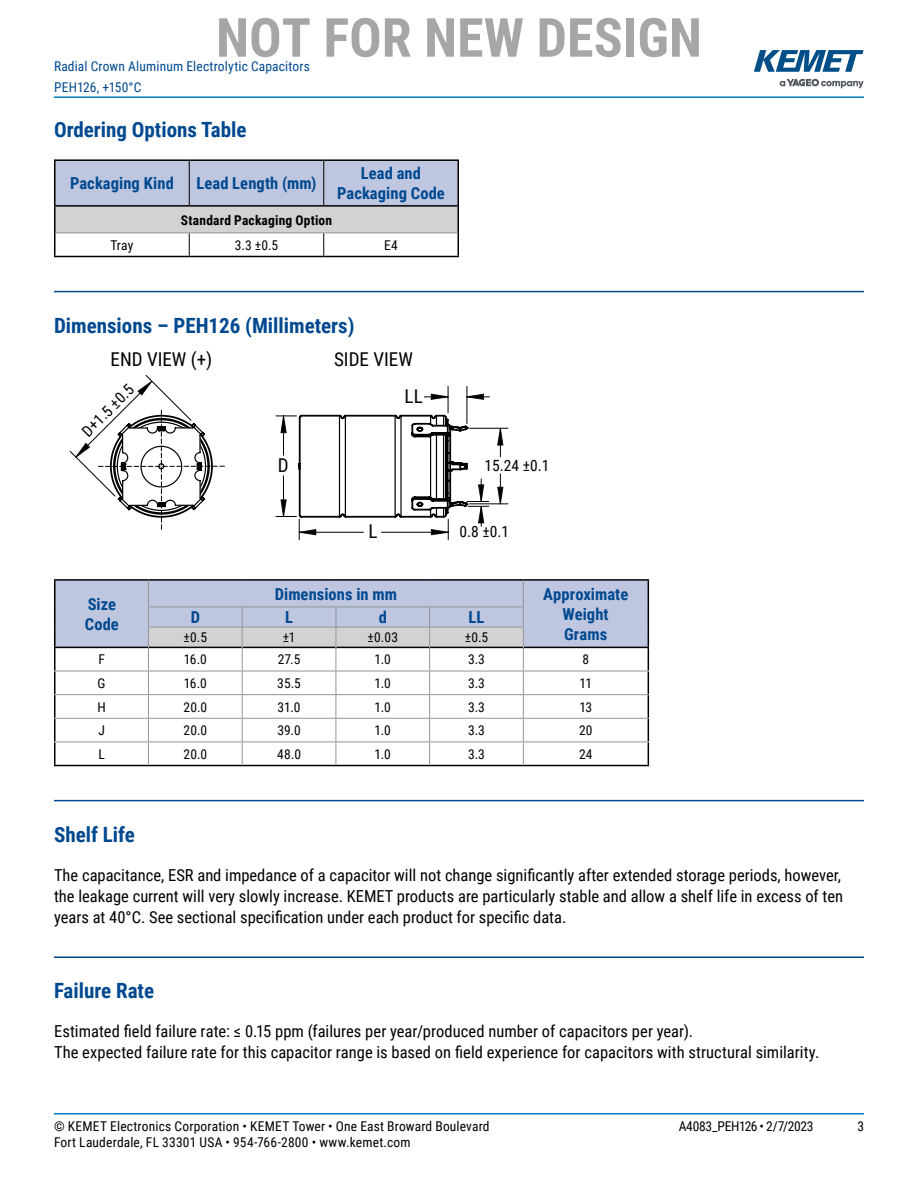
<style>
.page{position:relative;width:918px;height:1188px;background:#fff}
.page>*{position:absolute;margin:0;border:0;box-sizing:border-box;transform-origin:0 0}
.t1{font:700 54px "Roboto Condensed";color:rgb(0 0 0/.35)}
.t2{font:700 21px "Roboto Condensed";color:#004990}
.t3{font:19.05px "Roboto Condensed";color:#000}
.t4{font:16.5px/21px "Roboto Condensed";color:#000}
.t5{font:700 16.5px/19.8px "Roboto Condensed";letter-spacing:.005em;color:#004990;text-align:center}
.t6{font:15.45px "Roboto Condensed";color:#000}
.t7{font:13.5px "Roboto Condensed";letter-spacing:.015em;color:#000}
.t8{font:13.5px/21px "Roboto Condensed";letter-spacing:.01em;color:#004990}
.t9{font:700 13.5px "Roboto Condensed";letter-spacing:.015em;color:#000}
.t10{font:13.5px "Roboto Condensed";letter-spacing:-.02em;color:#000}
</style>
<div class="page">
<hr style="left:54px;top:1113px;width:810px;height:2px;background:#007cc2">
<hr style="left:54px;top:96px;width:810px;height:2px;background:#007cc2">
<svg style="left:780px;top:79px;width:84px;height:9px"></svg>
<svg style="left:754px;top:50px;width:110px;height:22px"></svg>
<hr style="left:54px;top:291px;width:810px;height:1px;background:#004990">
<hr style="left:54px;top:800px;width:810px;height:1px;background:#004990">
<hr style="left:54px;top:956px;width:810px;height:2px;background:#004990">
<hr style="left:54px;top:205px;width:135px;height:2px;background:#000">
<hr style="left:54px;top:159px;width:135px;height:2px;background:#000">
<hr style="left:54px;top:161px;width:2px;height:44px;background:#000">
<hr style="left:189px;top:159px;width:135px;height:2px;background:#000">
<hr style="left:324px;top:159px;width:135px;height:2px;background:#000">
<hr style="left:54px;top:207px;width:2px;height:26px;background:#000">
<hr style="left:54px;top:233px;width:2px;height:23px;background:#000">
<svg style="left:55px;top:160px;width:404px;height:96px"></svg>
<hr style="left:54px;top:256px;width:135px;height:1px;background:#000">
<hr style="left:189px;top:256px;width:135px;height:1px;background:#000">
<hr style="left:324px;top:256px;width:135px;height:1px;background:#000">
<hr style="left:56px;top:232px;width:133px;height:1px;background:#939597">
<hr style="left:189px;top:232px;width:135px;height:1px;background:#939597">
<hr style="left:324px;top:232px;width:134px;height:1px;background:#939597">
<hr style="left:470px;top:504px;width:38px;height:1px;background:#000">
<hr style="left:470px;top:428px;width:38px;height:1px;background:#000">
<svg style="left:497px;top:428px;width:7px;height:77px"></svg>
<svg style="left:276px;top:386px;width:213px;height:154px"></svg>
<svg style="left:69px;top:375px;width:156px;height:155px"></svg>
<hr style="left:523px;top:579px;width:126px;height:2px;background:#000">
<hr style="left:54px;top:648px;width:2px;height:23px;background:#000">
<hr style="left:54px;top:671px;width:2px;height:23px;background:#000">
<hr style="left:54px;top:695px;width:2px;height:23px;background:#000">
<hr style="left:54px;top:719px;width:2px;height:23px;background:#000">
<hr style="left:54px;top:742px;width:2px;height:23px;background:#000">
<hr style="left:54px;top:765px;width:94px;height:1px;background:#000">
<hr style="left:148px;top:765px;width:94px;height:1px;background:#000">
<hr style="left:242px;top:765px;width:94px;height:1px;background:#000">
<hr style="left:336px;top:765px;width:94px;height:1px;background:#000">
<hr style="left:430px;top:765px;width:93px;height:1px;background:#000">
<hr style="left:523px;top:765px;width:126px;height:1px;background:#000">
<hr style="left:54px;top:579px;width:94px;height:2px;background:#000">
<hr style="left:54px;top:581px;width:2px;height:26px;background:#000">
<hr style="left:54px;top:607px;width:2px;height:20px;background:#000">
<hr style="left:54px;top:627px;width:2px;height:20px;background:#000">
<hr style="left:54px;top:647px;width:94px;height:1px;background:#000">
<hr style="left:148px;top:579px;width:94px;height:2px;background:#000">
<hr style="left:242px;top:579px;width:94px;height:2px;background:#000">
<hr style="left:336px;top:579px;width:94px;height:2px;background:#000">
<hr style="left:430px;top:579px;width:93px;height:2px;background:#000">
<hr style="left:54px;top:671px;width:94px;height:1px;background:#939597">
<hr style="left:54px;top:694px;width:94px;height:1px;background:#939597">
<hr style="left:54px;top:718px;width:94px;height:1px;background:#939597">
<hr style="left:54px;top:742px;width:94px;height:1px;background:#939597">
<svg style="left:55px;top:580px;width:594px;height:185px"></svg>
<h1 class="t1" style="left:216px;top:6px;width:487px">NOT FOR NEW DESIGN</h1>
<p class="t8" style="left:54px;top:57px;width:258px">Radial Crown Aluminum Electrolytic Capacitors<br>PEH126, +150°C</p>
<p class="t2" style="left:54px;top:115px;width:194px">Ordering Options Table</p>
<p class="t5" style="left:70px;top:173px;width:105px">Packaging Kind</p>
<p class="t5" style="left:197px;top:173px;width:121px">Lead Length (mm)</p>
<p class="t5" style="left:337px;top:163px;width:109px">Lead and<br>Packaging Code</p>
<p class="t9" style="left:181px;top:210px;width:153px">Standard Packaging Option</p>
<p class="t7" style="left:111px;top:239px;width:24px">Tray</p>
<p class="t7" style="left:235px;top:239px;width:45px">3.3 ±0.5</p>
<p class="t7" style="left:384px;top:239px;width:15px">E4</p>
<p class="t2" style="left:54px;top:311px;width:302px">Dimensions – PEH126 (Millimeters)</p>
<p class="t3" style="left:111px;top:350px;width:103px">END VIEW (+)</p>
<p class="t6" style="left:80px;top:429px;width:68px;rotate:-45deg">D+1.5 ±0.5</p>
<p class="t3" style="left:334px;top:350px;width:80px">SIDE VIEW</p>
<p class="t3" style="left:405px;top:387px;width:20px">LL</p>
<p class="t3" style="left:278px;top:457px;width:12px">D</p>
<p class="t6" style="left:485px;top:458px;width:66px">15.24 ±0.1</p>
<p class="t3" style="left:368px;top:523px;width:11px">L</p>
<p class="t6" style="left:460px;top:525px;width:51px">0.8 ±0.1</p>
<p class="t5" style="left:85px;top:594px;width:36px;text-align:left">Size<br>Code</p>
<p class="t5" style="left:275px;top:583px;width:124px">Dimensions in mm</p>
<p class="t5" style="left:543px;top:584px;width:87px">Approximate<br>Weight<br>Grams</p>
<p class="t5" style="left:191px;top:609px;width:11px">D</p>
<p class="t5" style="left:285px;top:607px;width:9px">L</p>
<p class="t5" style="left:379px;top:607px;width:10px">d</p>
<p class="t5" style="left:469px;top:607px;width:17px">LL</p>
<p class="t7" style="left:184px;top:631px;width:25px">±0.5</p>
<p class="t7" style="left:283px;top:631px;width:14px">±1</p>
<p class="t7" style="left:368px;top:631px;width:32px">±0.03</p>
<p class="t7" style="left:465px;top:631px;width:25px">±0.5</p>
<p class="t7" style="left:98px;top:653px;width:8px">F</p>
<p class="t7" style="left:184px;top:653px;width:25px">16.0</p>
<p class="t7" style="left:278px;top:653px;width:24px">27.5</p>
<p class="t7" style="left:375px;top:653px;width:18px">1.0</p>
<p class="t7" style="left:468px;top:653px;width:18px">3.3</p>
<p class="t7" style="left:583px;top:653px;width:8px">8</p>
<p class="t7" style="left:98px;top:677px;width:9px">G</p>
<p class="t7" style="left:184px;top:677px;width:25px">16.0</p>
<p class="t7" style="left:277px;top:677px;width:25px">35.5</p>
<p class="t7" style="left:375px;top:677px;width:18px">1.0</p>
<p class="t7" style="left:468px;top:677px;width:18px">3.3</p>
<p class="t7" style="left:580px;top:677px;width:14px">11</p>
<p class="t7" style="left:97px;top:701px;width:10px">H</p>
<p class="t7" style="left:184px;top:701px;width:25px">20.0</p>
<p class="t7" style="left:278px;top:701px;width:24px">31.0</p>
<p class="t7" style="left:375px;top:701px;width:18px">1.0</p>
<p class="t7" style="left:468px;top:701px;width:18px">3.3</p>
<p class="t7" style="left:579px;top:701px;width:14px">13</p>
<p class="t7" style="left:98px;top:724px;width:8px">J</p>
<p class="t7" style="left:184px;top:724px;width:25px">20.0</p>
<p class="t7" style="left:277px;top:724px;width:25px">39.0</p>
<p class="t7" style="left:375px;top:724px;width:18px">1.0</p>
<p class="t7" style="left:468px;top:724px;width:18px">3.3</p>
<p class="t7" style="left:579px;top:724px;width:15px">20</p>
<p class="t7" style="left:98px;top:748px;width:8px">L</p>
<p class="t7" style="left:184px;top:748px;width:25px">20.0</p>
<p class="t7" style="left:277px;top:748px;width:25px">48.0</p>
<p class="t7" style="left:375px;top:748px;width:18px">1.0</p>
<p class="t7" style="left:468px;top:748px;width:18px">3.3</p>
<p class="t7" style="left:579px;top:748px;width:15px">24</p>
<p class="t2" style="left:54px;top:820px;width:82px">Shelf Life</p>
<p class="t4" style="left:54px;top:864px;width:791px">The capacitance, ESR and impedance of a capacitor will not change signi昀椀cantly after extended storage periods, however, the leakage current will very slowly increase. KEMET products are particularly stable and allow a shelf life in excess of ten years at 40°C. See sectional speci昀椀cation under each product for speci昀椀c data.</p>
<p class="t2" style="left:54px;top:976px;width:102px">Failure Rate</p>
<p class="t4" style="left:54px;top:1020px;width:767px">Estimated 昀椀eld failure rate: ≤ 0.15 ppm (failures per year/produced number of capacitors per year).<br>The expected failure rate for this capacitor range is based on 昀椀eld experience for capacitors with structural similarity.</p>
<p class="t7" style="left:54px;top:1120px;width:437px">© KEMET Electronics Corporation • KEMET Tower • One East Broward Boulevard</p>
<p class="t10" style="left:679px;top:1120px;width:136px">A4083_PEH126 • 2/7/2023</p>
<p class="t7" style="left:857px;top:1120px;width:8px">3</p>
<p class="t7" style="left:54px;top:1136px;width:358px">Fort Lauderdale, FL 33301 USA • 954-766-2800 • www.kemet.com</p>
</div>
